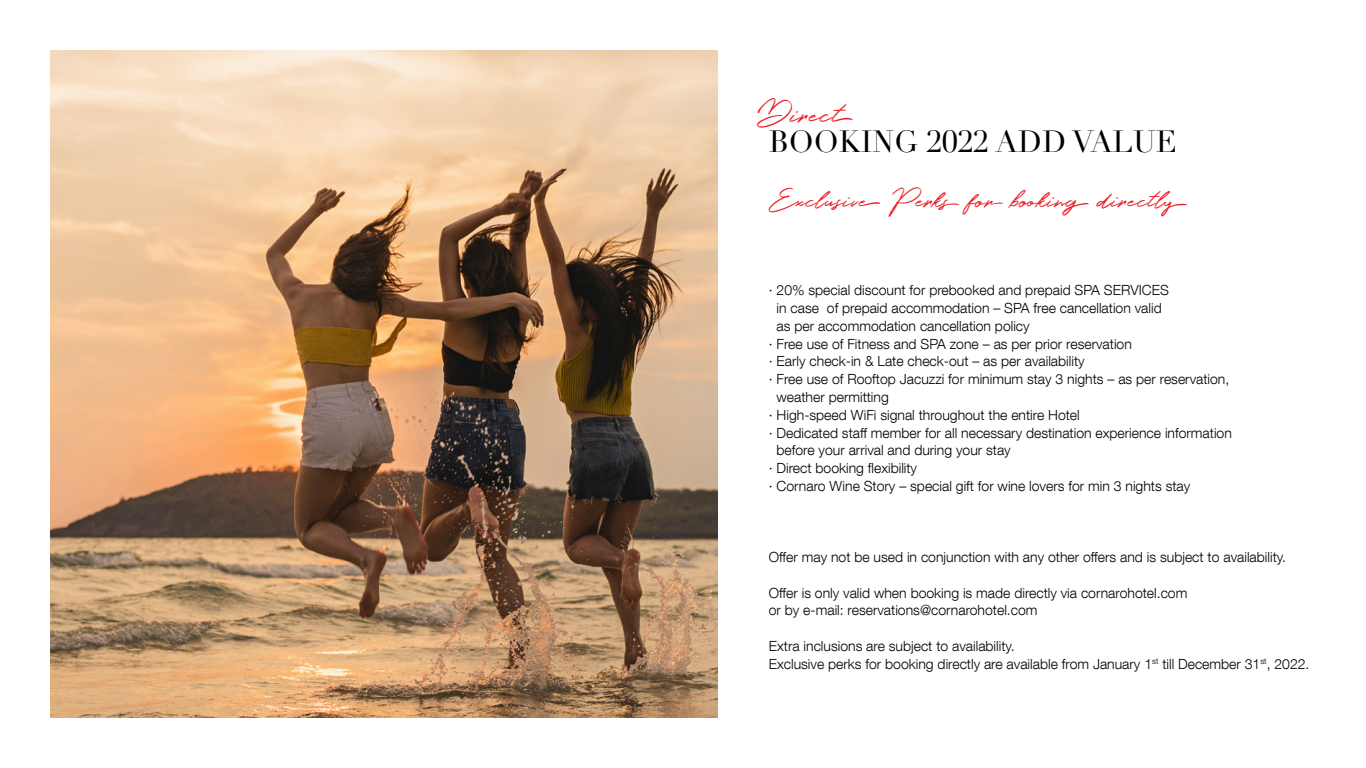
<style>
.page{position:relative;width:1366px;height:768px;background:#fff}
.page>*{position:absolute;margin:0;border:0;box-sizing:border-box;transform-origin:0 0}
.t1{font:34px "Holland";letter-spacing:.025em;color:#eb1c24}
.t2{font:30px "Holland";letter-spacing:.025em;color:#eb1c24}
.t3{font:30px "Didot";color:#000}
.t4{font:300 14px/17.8px "Helvetica Neue LT Com";color:#000}
</style>
<div class="page">
<img style="left:50px;top:50px;width:668px;height:668px">
<h1 class="t1" style="left:757px;top:89px;width:85px">Direct</h1>
<h2 class="t3" style="left:769px;top:124px;width:151px">BOOKING</h2>
<h2 class="t3" style="left:996px;top:124px;width:183px">ADD VALUE</h2>
<h2 class="t2" style="left:769px;top:178px;width:421px">Exclusive Perks for booking directly</h2>
<p class="t4" style="left:769px;top:281px;width:402px">∙ 20% special discount for prebooked and prepaid SPA SERVICES</p>
<p class="t4" style="left:777px;top:299px;width:387px">in case of prepaid accommodation – SPA free cancellation valid</p>
<p class="t4" style="left:777px;top:317px;width:255px">as per accommodation cancellation policy</p>
<p class="t4" style="left:769px;top:334px;width:365px">∙ Free use of Fitness and SPA zone – as per prior reservation</p>
<p class="t4" style="left:769px;top:352px;width:317px">∙ Early check-in &amp; Late check-out – as per availability</p>
<p class="t4" style="left:769px;top:370px;width:462px">∙ Free use of Rooftop Jacuzzi for minimum stay 3 nights – as per reservation,</p>
<p class="t4" style="left:777px;top:388px;width:114px">weather permitting</p>
<p class="t4" style="left:769px;top:406px;width:312px">∙ High-speed WiFi signal throughout the entire Hotel</p>
<p class="t4" style="left:769px;top:423px;width:465px">∙ Dedicated staff member for all necessary destination experience information</p>
<p class="t4" style="left:777px;top:441px;width:236px">before your arrival and during your stay</p>
<p class="t4" style="left:769px;top:459px;width:150px">∙ Direct booking flexibility</p>
<p class="t4" style="left:769px;top:477px;width:423px">∙ Cornaro Wine Story – special gift for wine lovers for min 3 nights stay</p>
<p class="t4" style="left:769px;top:548px;width:519px">Offer may not be used in conjunction with any other offers and is subject to availability.</p>
<p class="t4" style="left:769px;top:584px;width:420px">Offer is only valid when booking is made directly via cornarohotel.com or by e-mail: reservations@cornarohotel.com</p>
<p class="t4" style="left:769px;top:637px;width:542px">Extra inclusions are subject to availability.<br>Exclusive perks for booking directly are available from January 1<sup>st</sup> till December 31<sup>st</sup>, 2022.</p>
</div>
